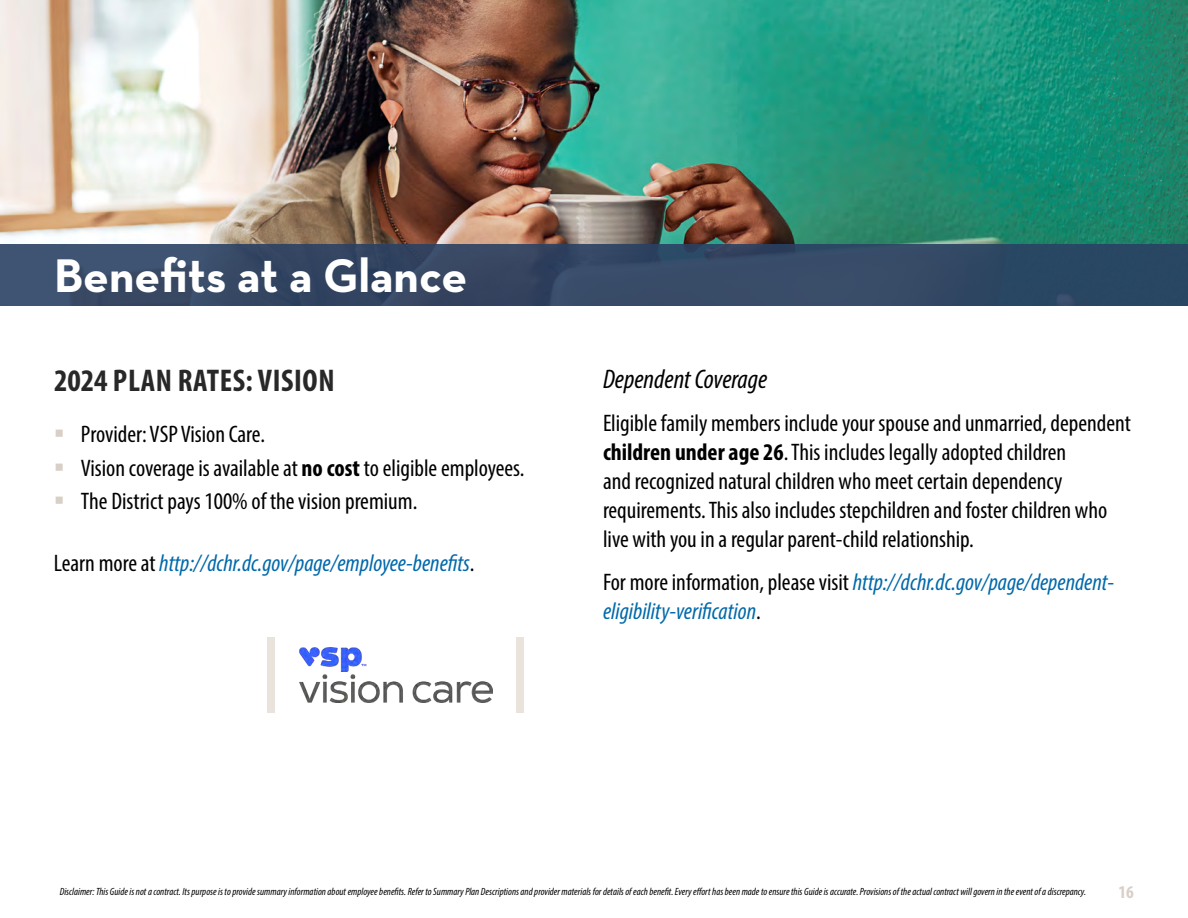
<style>
.page{position:relative;width:1188px;height:918px;background:#fff}
.page>*{position:absolute;margin:0;border:0;box-sizing:border-box;transform-origin:0 0}
.t1{font:700 48px "Neutra Text";color:#fff}
.t2{font:700 condensed 31.5px "Myriad Pro";letter-spacing:.02em;color:#292829}
.t3{font:italic condensed 27px "Myriad Pro";color:#000}
.t4{font:condensed 24px/28.8px "Myriad Pro";color:#000}
.t5{font:italic condensed 24px/28.8px "Myriad Pro";color:#0069aa}
.t6{font:700 condensed 18px "Myriad Pro";color:#d8cfc6}
.t7{font:italic condensed 10.5px "Myriad Pro";color:#000}
.s1{font-weight:700}
.s2{font-style:normal;color:#000}
</style>
<div class="page">
<img style="left:0;top:0;width:1188px;height:245px">
<div style="left:0;top:245px;width:1188px;height:61px;background:linear-gradient(to right,#3c4b68,#2c4662)"></div>
<img style="left:300px;top:647px;width:192px;height:56px">
<div style="left:267px;top:637px;width:7px;height:76px;background:#e9e3dc"></div>
<div style="left:516px;top:637px;width:8px;height:76px;background:#e9e3dc"></div>
<hr style="left:0;top:245px;width:1px;height:61px;background:#2a4163">
<h1 class="t1" style="left:54px;top:246px;width:415px">Benefits at a Glance</h1>
<h2 class="t2" style="left:54px;top:361px;width:282px">2024 PLAN RATES: VISION</h2>
<p class="t4" style="left:81px;top:417px;width:445px;line-height:33.3px">Provider: VSP Vision Care.<br>Vision coverage is available at <span class="s1">no cost</span> to eligible employees.<br>The District pays 100% of the vision premium.</p>
<p class="t5" style="left:54px;top:548px;width:422px"><span class="s2">Learn more at</span> http://dchr.dc.gov/page/employee-benefits<span class="s2">.</span></p>
<p class="t3" style="left:603px;top:362px;width:166px">Dependent Coverage</p>
<p class="t4" style="left:603px;top:409px;width:529px">Eligible family members include your spouse and unmarried, dependent <span class="s1">children under age 26</span>. This includes legally adopted children<br>and recognized natural children who meet certain dependency requirements. This also includes stepchildren and foster children who live with you in a regular parent-child relationship.</p>
<p class="t5" style="left:603px;top:568px;width:513px"><span class="s2">For more information, please visit</span> http://dchr.dc.gov/page/dependent&shy;eligibility-verification<span class="s2">.</span></p>
<p class="t7" style="left:60px;top:885px;width:1028px">Disclaimer: This Guide is not a contract. Its purpose is to provide summary information about employee benefits. Refer to Summary Plan Descriptions and provider materials for details of each benefit. Every effort has been made to ensure this Guide is accurate. Provisions of the actual contract will govern in the event of a discrepancy.</p>
<p class="t6" style="left:1119px;top:881px;width:17px">16</p>
</div>
